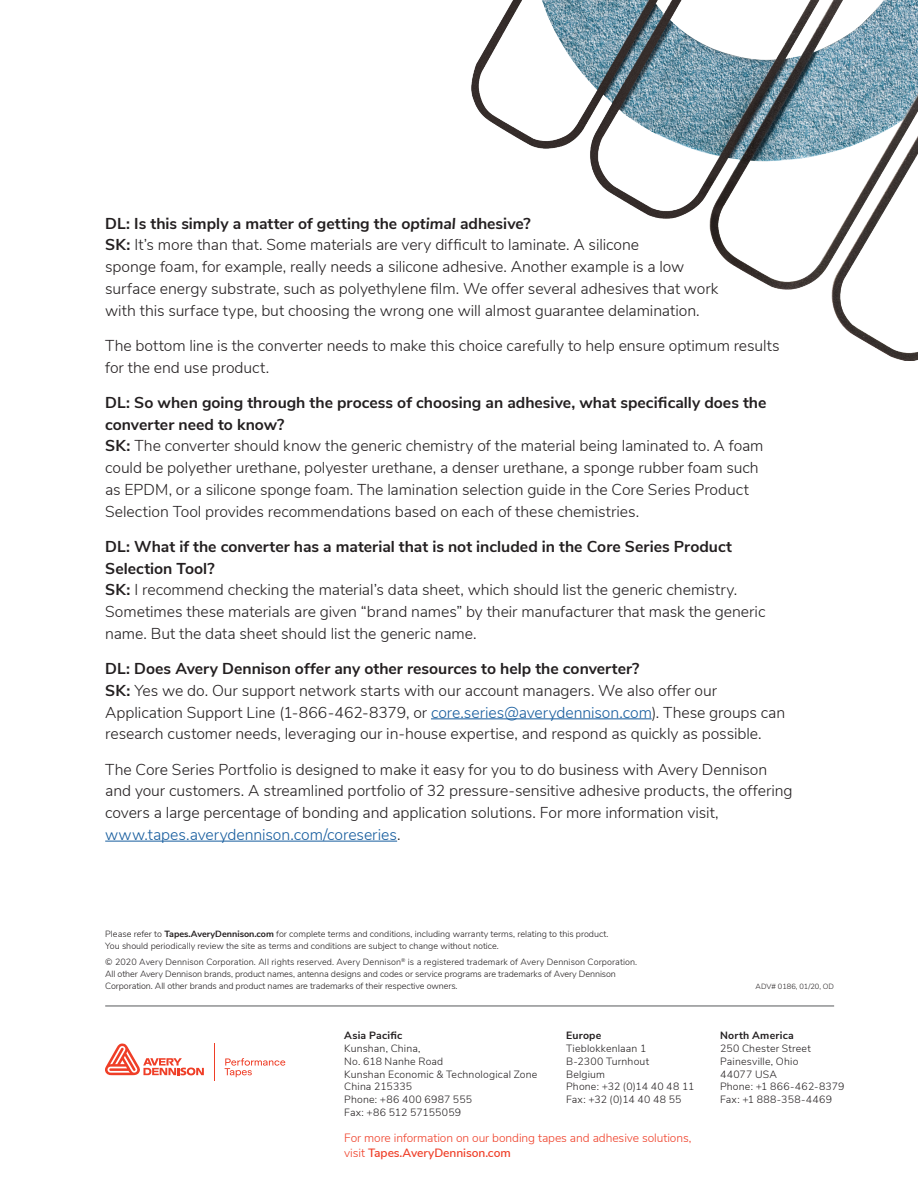
<style>
.page{position:relative;width:918px;height:1188px;background:#fff}
.page>*{position:absolute;margin:0;border:0;box-sizing:border-box;transform-origin:0 0}
.t1{font:300 15.75px/21.8px "Nunito Sans";letter-spacing:-.005em;color:#231f20}
.t2{font:300 12px/15px "Nunito Sans";letter-spacing:-.005em;color:#ef3e27}
.t3{font:300 10.5px/12.8px "Nunito Sans";letter-spacing:.015em;color:#231f20}
.t4{font:700 10.5px "Nunito Sans";letter-spacing:.025em;color:#231f20}
.t5{font:300 9px/12px "Nunito Sans";color:#231f20}
.t6{font:300 7.5px "Nunito Sans";color:#231f20}
.s1{font-weight:700}
.s2{font-weight:700;font-style:italic}
.s3{color:#175d9e}
.s4{font-weight:600}
</style>
<div class="page">
<hr style="left:431px;top:718px;width:221px;height:1px;background:#175d9e">
<hr style="left:105px;top:841px;width:292px;height:1px;background:#175d9e">
<hr style="left:105px;top:1006px;width:729px;height:1px;background:#57585a">
<hr style="left:215px;top:1044px;width:1px;height:37px;background:#ef3e27">
<svg style="left:105px;top:1043px;width:99px;height:32px"></svg>
<svg style="left:225px;top:1058px;width:60px;height:19px"></svg>
<img style="left:472px;top:0;width:446px;height:360px">
<p class="t1" style="left:105px;top:211px;width:615px"><span class="s1">DL: Is this simply a matter of getting the</span> <span class="s2">optimal</span> <span class="s1">adhesive?<br>SK:</span> It’s more than that. Some materials are very difficult to laminate. A silicone<br>sponge foam, for example, really needs a silicone adhesive. Another example is a low surface energy substrate, such as polyethylene film. We offer several adhesives that work with this surface type, but choosing the wrong one will almost guarantee delamination.</p>
<p class="t1" style="left:105px;top:334px;width:676px">The bottom line is the converter needs to make this choice carefully to help ensure optimum results for the end use product.</p>
<p class="t1" style="left:105px;top:391px;width:663px"><span class="s1">DL: So when going through the process of choosing an adhesive, what specifically does the converter need to know?<br>SK:</span> The converter should know the generic chemistry of the material being laminated to. A foam could be polyether urethane, polyester urethane, a denser urethane, a sponge rubber foam such as EPDM, or a silicone sponge foam. The lamination selection guide in the Core Series Product Selection Tool provides recommendations based on each of these chemistries.</p>
<p class="t1" style="left:105px;top:535px;width:662px"><span class="s1">DL: What if the converter has a material that is not included in the Core Series Product Selection Tool?<br>SK:</span> I recommend checking the material’s data sheet, which should list the generic chemistry.<br>Sometimes these materials are given “brand names” by their manufacturer that mask the generic name. But the data sheet should list the generic name.</p>
<p class="t1" style="left:105px;top:657px;width:682px"><span class="s1">DL: Does Avery Dennison offer any other resources to help the converter?<br>SK:</span> Yes we do. Our support network starts with our account managers. We also offer our Application Support Line (1-866-462-8379, or <span class="s3">core.series@averydennison.com</span>). These groups can research customer needs, leveraging our in-house expertise, and respond as quickly as possible.</p>
<p class="t1" style="left:105px;top:757px;width:689px">The Core Series Portfolio is designed to make it easy for you to do business with Avery Dennison and your customers. A streamlined portfolio of 32 pressure-sensitive adhesive products, the offering covers a large percentage of bonding and application solutions. For more information visit, <span class="s3">www.tapes.averydennison.com/coreseries</span>.</p>
<p class="t5" style="left:105px;top:927px;width:505px">Please refer to <span class="s1">Tapes.AveryDennison.com</span> for complete terms and conditions, including warranty terms, relating to this product.<br>You should periodically review the site as terms and conditions are subject to change without notice.</p>
<p class="t5" style="left:105px;top:956px;width:534px">© 2020 Avery Dennison Corporation. All rights reserved. Avery Dennison<sup>®</sup> is a registered trademark of Avery Dennison Corporation.<br>All other Avery Dennison brands, product names, antenna designs and codes or service programs are trademarks of Avery Dennison<br>Corporation. All other brands and product names are trademarks of their respective owners.</p>
<p class="t4" style="left:344px;top:1028px;width:60px">Asia Pacific</p>
<p class="t3" style="left:344px;top:1041px;width:195px">Kunshan, China,<br>No. 618 Nanhe Road<br>Kunshan Economic &amp; Technological Zone<br>China 215335<br>Phone: +86 400 6987 555<br>Fax: +86 512 57155059</p>
<p class="t4" style="left:566px;top:1028px;width:37px">Europe</p>
<p class="t3" style="left:566px;top:1042px;width:130px">Tieblokkenlaan 1<br>B-2300 Turnhout<br>Belgium<br>Phone: +32 (0)14 40 48 11<br>Fax: +32 (0)14 40 48 55</p>
<p class="t2" style="left:344px;top:1130px;width:349px">For more information on our bonding tapes and adhesive solutions, visit <span class="s4">Tapes.AveryDennison.com</span></p>
<p class="t6" style="left:756px;top:981px;width:80px">ADV# 0186, 01/20, OD</p>
<p class="t4" style="left:720px;top:1028px;width:75px">North America</p>
<p class="t3" style="left:720px;top:1042px;width:126px">250 Chester Street<br>Painesville, Ohio<br>44077 USA<br>Phone: +1 866-462-8379<br>Fax: +1 888-358-4469</p>
</div>
